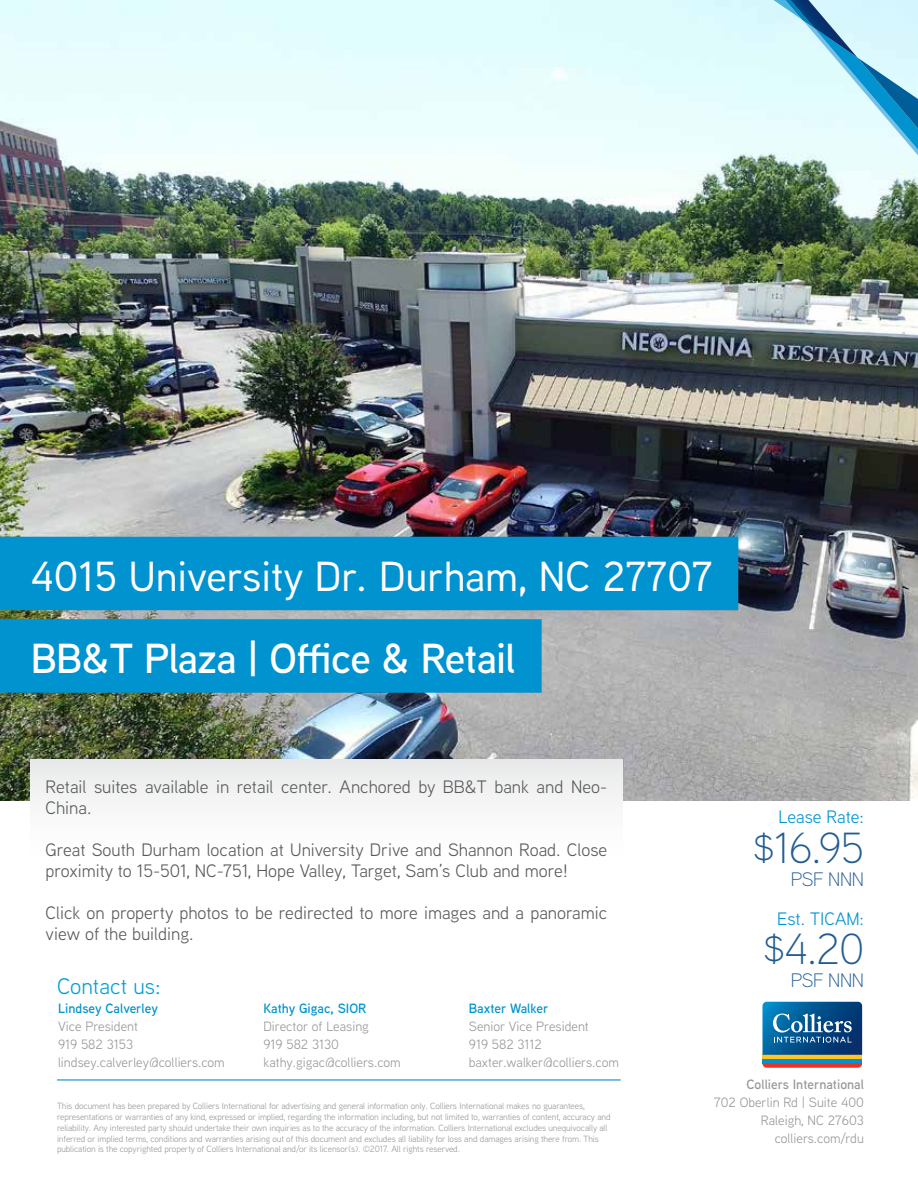
<style>
.page{position:relative;width:918px;height:1188px;background:#fff}
.page>*{position:absolute;margin:0;border:0;box-sizing:border-box;transform-origin:0 0}
.t1{font:300 43.5px "Aaux Next";color:#225d92}
.t2{font:500 42px "Aaux Next";color:#fff}
.t3{font:600 42px "Aaux Next";letter-spacing:-.02em;color:#fff}
.t4{font:22.5px "Aaux Next";color:#00a1d7}
.t5{font:300 19.5px "Aaux Next";letter-spacing:-.02em;color:#225d92}
.t6{font:18px/21px "Aaux Next";color:#58595b}
.t7{font:18px "Aaux Next";color:#0093d0}
.t8{font:13.5px/18px "Aaux Next";color:#95979a}
.t9{font:600 13.5px "Aaux Next";color:#0093d0}
.t10{font:600 13.5px "Aaux Next";color:#95979a}
.t11{font:9px/10.8px "Aaux Next";letter-spacing:-.01em;color:#95979a}
</style>
<div class="page">
<img style="left:0;top:0;width:918px;height:801px">
<div style="left:0;top:537px;width:738px;height:73px;background:#0093d0"></div>
<div style="left:0;top:619px;width:542px;height:74px;background:#0093d0"></div>
<svg style="left:774px;top:0;width:144px;height:155px;background:#b8e2ef"></svg>
<svg style="left:762px;top:1001px;width:101px;height:67px;background:#3d6f91"></svg>
<div style="left:30px;top:760px;width:592px;height:185px;background:linear-gradient(to bottom,#eff0f1,#fff)"></div>
<hr style="left:57px;top:1079px;width:564px;height:2px;background:#0093d0">
<h2 class="t2" style="left:31px;top:547px;width:683px">4015 University Dr. Durham, NC 27707</h2>
<h2 class="t3" style="left:31px;top:629px;width:486px">BB&amp;T Plaza | Office &amp; Retail</h2>
<h3 class="t6" style="left:46px;top:775px;width:563px">Retail suites available in retail center. Anchored by BB&amp;T bank and Neo-<br>China.</h3>
<h3 class="t6" style="left:46px;top:838px;width:563px">Great South Durham location at University Drive and Shannon Road. Close proximity to 15-501, NC-751, Hope Valley, Target, Sam’s Club and more!</h3>
<h3 class="t6" style="left:46px;top:901px;width:563px">Click on property photos to be redirected to more images and a panoramic view of the building.</h3>
<h3 class="t4" style="left:57px;top:971px;width:105px">Contact us:</h3>
<h3 class="t9" style="left:58px;top:999px;width:102px">Lindsey Calverley</h3>
<h3 class="t8" style="left:58px;top:1017px;width:168px">Vice President<br>919 582 3153 lindsey.calverley@colliers.com</h3>
<h3 class="t9" style="left:263px;top:999px;width:105px">Kathy Gigac, SIOR</h3>
<h3 class="t8" style="left:263px;top:1017px;width:139px">Director of Leasing<br>919 582 3130 kathy.gigac@colliers.com</h3>
<h3 class="t9" style="left:469px;top:999px;width:81px">Baxter Walker</h3>
<h3 class="t8" style="left:469px;top:1017px;width:152px">Senior Vice President<br>919 582 3112 baxter.walker@colliers.com</h3>
<p class="t11" style="left:57px;top:1100px;width:555px">This document has been prepared by Colliers International for advertising and general information only. Colliers International makes no guarantees, representations or warranties of any kind, expressed or implied, regarding the information including, but not limited to, warranties of content, accuracy and reliability. Any interested party should undertake their own inquiries as to the accuracy of the information. Colliers International excludes unequivocally all inferred or implied terms, conditions and warranties arising out of this document and excludes all liability for loss and damages arising there from. This publication is the copyrighted property of Colliers International and/or its licensor(s). ©2017. All rights reserved.</p>
<h3 class="t7" style="left:778px;top:805px;width:87px">Lease Rate:</h3>
<h1 class="t1" style="left:753px;top:819px;width:113px">$16.95</h1>
<h3 class="t5" style="left:791px;top:866px;width:75px">PSF NNN</h3>
<h3 class="t7" style="left:777px;top:906px;width:88px">Est. TICAM:</h3>
<h1 class="t1" style="left:763px;top:920px;width:103px">$4.20</h1>
<h3 class="t5" style="left:791px;top:967px;width:75px">PSF NNN</h3>
<h3 class="t10" style="left:746px;top:1075px;width:119px">Colliers International</h3>
<h3 class="t8" style="left:714px;top:1093px;width:151px;text-align:right">702 Oberlin Rd | Suite 400<br>Raleigh, NC 27603 colliers.com/rdu</h3>
</div>
